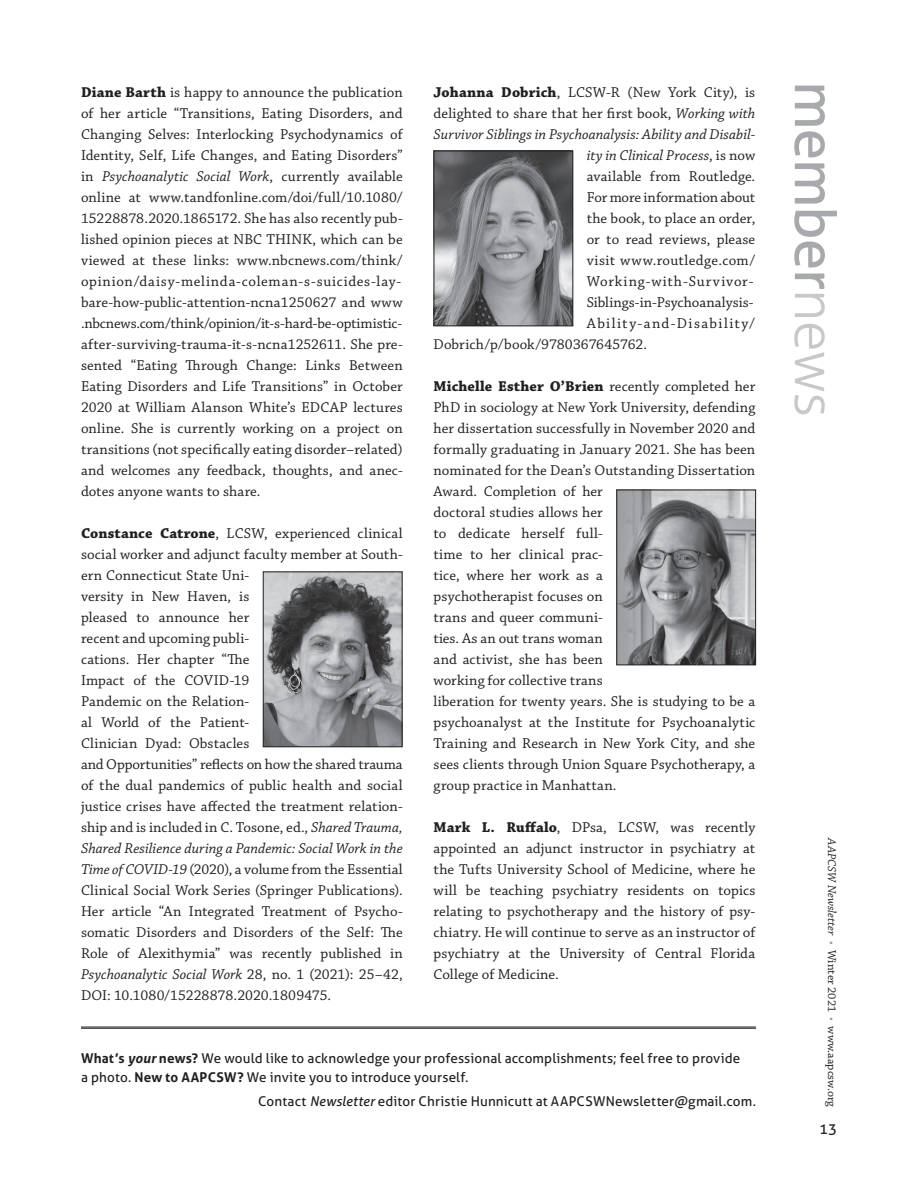
<style>
.page{position:relative;width:918px;height:1188px;background:#fff}
.page>*{position:absolute;margin:0;border:0;box-sizing:border-box;transform-origin:0 0}
.t1{font:57px "Aller";letter-spacing:-.02em;color:#a8a9ad}
.t2{font:15px/21px "Chaparral Pro";letter-spacing:.005em;color:#231f20;text-align:justify}
.t3{font:italic 15px "Chaparral Pro";letter-spacing:.005em;color:#231f20}
.t4{font:15px "Chaparral Pro";letter-spacing:-.015em;color:#231f20}
.t5{font:15px "Chaparral Pro";letter-spacing:.025em;color:#231f20}
.t6{font:15px "Chaparral Pro";letter-spacing:.095em;color:#231f20}
.t7{font:15px "Chaparral Pro";letter-spacing:.055em;color:#231f20}
.t8{font:15px "Aller";color:#231f20}
.t9{font:13.5px/19.5px "Aller";letter-spacing:.01em;color:#231f20}
.t10{font:12px "Chaparral Pro";color:#231f20}
.s1{font-weight:700}
.s2{font-style:italic}
.s3{font-style:normal}
.s4{font-weight:700;font-style:italic}
.s5{font-weight:300;color:#c7c8ca}
.s6{color:#939598}
</style>
<div class="page">
<hr style="left:81px;top:1027px;width:675px;height:1px;background:#231f20">
<hr style="left:81px;top:1028px;width:675px;height:1px;background:#231f20">
<img style="left:436px;top:153px;width:135px;height:171px">
<div style="left:434px;top:151px;width:139px;height:175px;border:1px solid #231f20"></div>
<img style="left:618px;top:492px;width:136px;height:171px">
<div style="left:616px;top:490px;width:140px;height:175px;border:1px solid #231f20"></div>
<img style="left:265px;top:574px;width:135px;height:171px">
<div style="left:263px;top:572px;width:139px;height:175px;border:1px solid #231f20"></div>
<p class="t2" style="left:81px;top:82px;width:323px"><span class="s1">Diane Barth</span> is happy to announce the publication of her article “Transitions, Eating Disorders, and Changing Selves: Interlocking Psychodynamics of Identity, Self, Life Changes, and Eating Disorders” in <span class="s2">Psychoanalytic Social Work</span>, currently available online at www.tandfonline.com/doi/full/10.1080/ 15228878.2020.1865172. She has also recently pub&shy;lished opinion pieces at NBC THINK, which can be viewed at these links: www.nbcnews.com/think/ opinion/daisy-melinda-coleman-s-suicides-lay&shy;bare-how-public-attention-ncna1250627 and www .nbcnews.com/think/opinion/it-s-hard-be-optimistic&shy;after-surviving-trauma-it-s-ncna1252611. She pre&shy;sented “Eating Through Change: Links Between Eating Disorders and Life Transitions” in October 2020 at William Alanson White’s EDCAP lectures online. She is currently working on a project on transitions (not specifically eating disorder–related) and welcomes any feedback, thoughts, and anec&shy;dotes anyone wants to share.</p>
<p class="t2" style="left:81px;top:523px;width:323px;text-align:left"><span class="s1">Constance Catrone</span>, LCSW, experienced clinical social worker and adjunct faculty member at South&shy;ern Connecticut State Uni-<br>versity in New Haven, is<br>pleased to announce her<br>recent and upcoming publi-<br>cations. Her chapter “The<br>Impact of the COVID-19<br>Pandemic on the Relation-<br>al World of the Patient-<br>Clinician Dyad: Obstacles<br>and Opportunities” reflects on how the shared trauma of the dual pandemics of public health and social justice crises have affected the treatment relation&shy;ship and is included in C. Tosone, ed., <span class="s2">Shared Trauma, Shared Resilience during a Pandemic: Social Work in the Time of COVID-19</span> (2020), a volume from the Essential Clinical Social Work Series (Springer Publications).<br>Her article “An Integrated Treatment of Psycho&shy;somatic Disorders and Disorders of the Self: The Role of Alexithymia” was recently published in <span class="s2">Psychoanalytic Social Work</span> 28, no. 1 (2021): 25–42, DOI: 10.1080/15228878.2020.1809475.</p>
<p class="t2" style="left:434px;top:82px;width:323px"><span class="s1">Johanna Dobrich</span>, LCSW-R (New York City), is</p>
<p class="t2" style="left:434px;top:103px;width:323px">delighted to share that her first book, <span class="s2">Working with</span></p>
<p class="t3" style="left:434px;top:126px;width:323px">Survivor Siblings in Psychoanalysis: Ability and Disabil-</p>
<p class="t3" style="left:587px;top:147px;width:170px">ity in Clinical Process<span class="s3">, is now</span></p>
<p class="t2" style="left:587px;top:166px;width:170px">available from Routledge.</p>
<p class="t4" style="left:587px;top:189px;width:170px">For more information about</p>
<p class="t2" style="left:587px;top:208px;width:170px">the book, to place an order,</p>
<p class="t2" style="left:587px;top:229px;width:170px">or to read reviews, please</p>
<p class="t5" style="left:587px;top:252px;width:170px">visit www.routledge.com/</p>
<p class="t7" style="left:587px;top:273px;width:168px">Working-with-Survivor-</p>
<p class="t2" style="left:587px;top:292px;width:168px">Siblings-in-Psychoanalysis-</p>
<p class="t6" style="left:587px;top:315px;width:170px">Ability-and-Disability/</p>
<p class="t2" style="left:434px;top:334px;width:215px">Dobrich/p/book/9780367645762.</p>
<p class="t2" style="left:434px;top:376px;width:323px;text-align:left"><span class="s1">Michelle Esther O’Brien</span> recently completed her PhD in sociology at New York University, defending her dissertation successfully in November 2020 and formally graduating in January 2021. She has been nominated for the Dean’s Outstanding Dissertation Award. Completion of her<br>doctoral studies allows her<br>to dedicate herself full-<br>time to her clinical prac-<br>tice, where her work as a<br>psychotherapist focuses on<br>trans and queer communi-<br>ties. As an out trans woman<br>and activist, she has been<br>working for collective trans<br>liberation for twenty years. She is studying to be a psychoanalyst at the Institute for Psychoanalytic Training and Research in New York City, and she sees clients through Union Square Psychotherapy, a group practice in Manhattan.</p>
<p class="t2" style="left:434px;top:817px;width:323px"><span class="s1">Mark L. Ruffalo</span>, DPsa, LCSW, was recently appointed an adjunct instructor in psychiatry at the Tufts University School of Medicine, where he will be teaching psychiatry residents on topics relating to psychotherapy and the history of psy&shy;chiatry. He will continue to serve as an instructor of psychiatry at the University of Central Florida College of Medicine.</p>
<p class="t9" style="left:81px;top:1048px;width:661px"><span class="s1">What’s</span> <span class="s4">your</span> <span class="s1">news?</span> We would like to acknowledge your professional accomplishments; feel free to provide a photo. <span class="s1">New to AAPCSW?</span> We invite you to introduce yourself.</p>
<p class="t9" style="left:258px;top:1092px;width:499px">Contact <span class="s2">Newsletter</span> editor Christie Hunnicutt at AAPCSWNewsletter@gmail.com.</p>
<h1 class="t1" style="left:850px;top:81px;width:338px;rotate:90deg">member<span class="s5">news</span></h1>
<p class="t10" style="left:839px;top:838px;width:270px;rotate:90deg"><span class="s2">AAPCSW Newsletter</span> <span class="s6">•</span> Winter 2021 <span class="s6">•</span> www.aapcsw.org</p>
<p class="t8" style="left:819px;top:1120px;width:19px">13</p>
</div>
